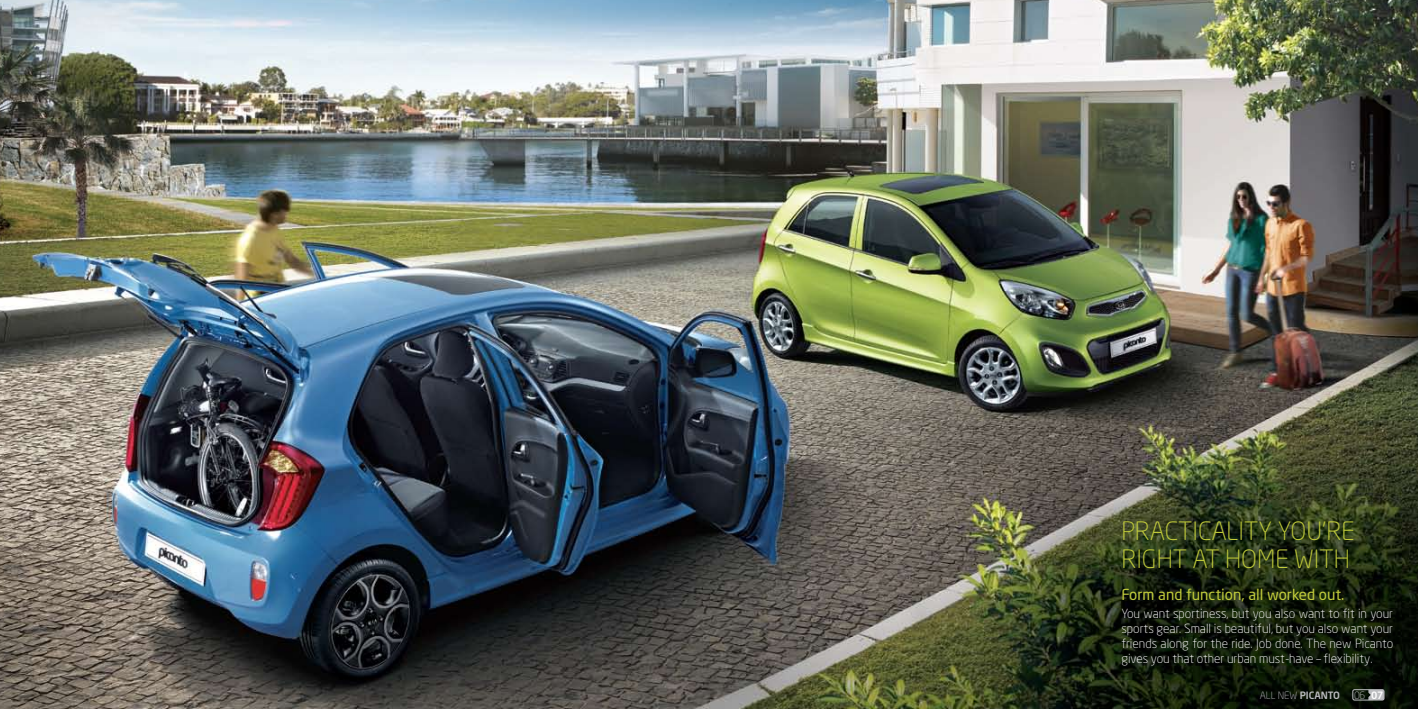
<style>
.page{position:relative;width:1418px;height:709px;background:#fff}
.page>*{position:absolute;margin:0;border:0;box-sizing:border-box;transform-origin:0 0}
.t1{font:300 25px "Neo Sans Pro Cyr";color:#c1cb3b}
.t2{font:15px "Neo Sans Pro Cyr";color:#c1cb3b}
.t3{font:300 12.5px/15px "Neo Sans Pro Cyr";color:#fff;text-align:justify}
.t4{font:500 10px "Neo Sans Pro Cyr";color:#bcbdc0}
.t5{font:300 10px "Neo Sans Pro Cyr";color:#bcbdc0}
.s1{font-weight:300}
.s2{font-weight:500;color:#fff}
</style>
<div class="page">
<img style="left:0;top:0;width:1417px;height:709px">
<div style="left:1352px;top:689px;width:32px;height:11px;border:1px solid #bcbdc0;border-radius:2px"></div>
<div style="left:1371px;top:689px;width:12px;height:11px;background:#bcbdc0;border-radius:2px"></div>
<svg style="left:1368px;top:689px;width:5px;height:11px"></svg>
<h1 class="t1" style="left:1121px;top:516px;width:42px">Practica</h1>
<h1 class="t1" style="left:1226px;top:516px;width:126px">lity you’re</h1>
<h1 class="t1" style="left:1121px;top:543px;width:28px">right</h1>
<h1 class="t1" style="left:1192px;top:543px;width:49px">at home</h1>
<h1 class="t1" style="left:1293px;top:543px;width:15px">with</h1>
<p class="t2" style="left:1121px;top:585px;width:224px">Form and function, all worked out.</p>
<p class="t3" style="left:1121px;top:605px;width:273px">You want sportiness, but you also want to fit in your sports gear. Small is beautiful, but you also want your friends along for the ride. Job done. The new Picanto gives you that other urban must-have – flexibility.</p>
<p class="t4" style="left:1259px;top:689px;width:82px"><span class="s1">ALL NEW</span> PICANTO</p>
<p class="t5" style="left:1354px;top:689px;width:31px">06 <span class="s2">07</span></p>
</div>
